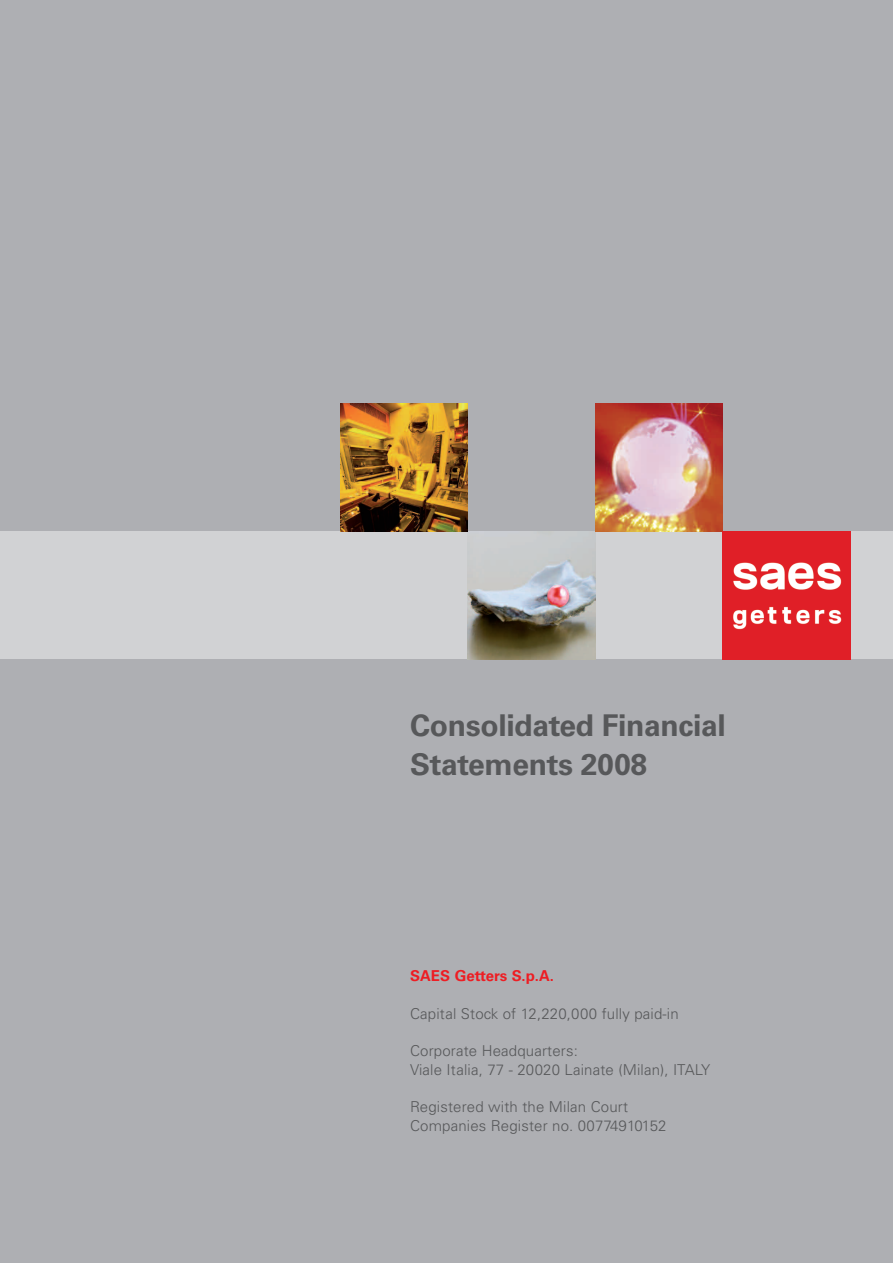
<style>
.page{position:relative;width:893px;height:1263px;background:#aeafb3}
.page>*{position:absolute;margin:0;border:0;box-sizing:border-box;transform-origin:0 0}
.t1{font:700 30px/39px "Univers";letter-spacing:-.01em;color:#57585a}
.t2{font:300 15px/18.8px "Univers";letter-spacing:.01em;color:#57585a}
.t3{font:700 15px "Univers";color:#ee1d23}
</style>
<div class="page">
<div style="left:0;top:531px;width:893px;height:128px;background:#d1d2d4"></div>
<img style="left:468px;top:531px;width:127px;height:128px">
<img style="left:340px;top:404px;width:128px;height:127px">
<img style="left:595px;top:404px;width:128px;height:127px">
<img style="left:723px;top:531px;width:127px;height:128px">
<p class="t1" style="left:410px;top:708px;width:317px">Consolidated Financial<br>Statements 2008</p>
<p class="t3" style="left:410px;top:970px;width:146px">SAES Getters S.p.A.</p>
<p class="t2" style="left:410px;top:1005px;width:270px">Capital Stock of 12,220,000 fully paid-in</p>
<p class="t2" style="left:410px;top:1043px;width:302px">Corporate Headquarters:<br>Viale Italia, 77 - 20020 Lainate (Milan), ITALY</p>
<p class="t2" style="left:410px;top:1099px;width:258px">Registered with the Milan Court<br>Companies Register no. 00774910152</p>
</div>
